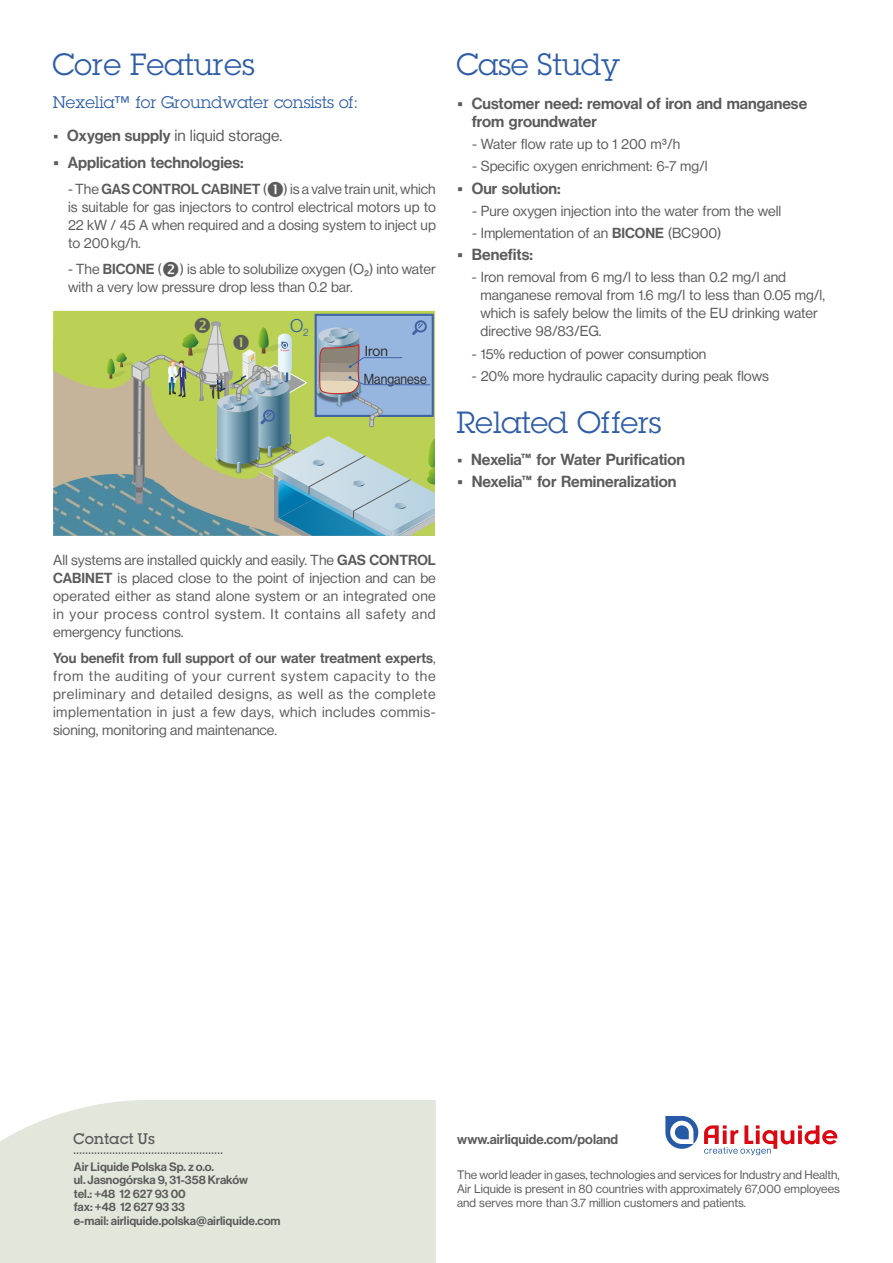
<style>
.page{position:relative;width:893px;height:1263px;background:#fff}
.page>*{position:absolute;margin:0;border:0;box-sizing:border-box;transform-origin:0 0}
.t1{font:30px "Lubalin Graph PCS";color:#2f5da7}
.t2{font:18px "N Haas Grotesk DS Pro 45 Lt";color:#2f5da7}
.t3{font:16.5px "Lubalin Graph PCS";color:#2f5da7}
.t4{font:15.75px/18px "N Haas Grotesk DS Pro 65 Md";color:#5b5b5b}
.t5{font:15.75px "N Haas Grotesk DS Pro 55 Rg";color:#5b5b5b}
.t6{font:500 15px "Lubalin Graph PCS";color:#5b5b5b}
.t7{font:14.25px/18px "N Haas Grotesk DS Pro 55 Rg";color:#5b5b5b;text-align:justify}
.t8{font:14.25px "N Haas Grotesk DS Pro 65 Md";color:#5b5b5b}
.t9{font:14.25px/27.3px "N Haas Grotesk DS Pro 55 Rg";color:#2b2a29}
.t10{font:13.5px "N Haas Grotesk DS Pro 65 Md";color:#5b5b5b}
.t11{font:12px/14.2px "N Haas Grotesk DS Pro 55 Rg";color:#5b5b5b;text-align:justify}
.t12{font:12px/13.5px "N Haas Grotesk DS Pro 65 Md";color:#5b5b5b}
.s1{font-family:"N Haas Grotesk DS Pro 65 Md"}
.s2{font-family:"N Haas Grotesk DS Pro 55 Rg"}
</style>
<div class="page">
<div style="left:0;top:1100px;width:436px;height:163px;background:#e3e6db"></div>
<svg style="left:665px;top:1116px;width:33px;height:33px"></svg>
<svg style="left:704px;top:1125px;width:133px;height:30px"></svg>
<svg style="left:74px;top:1152px;width:149px;height:2px"></svg>
<svg style="left:53px;top:311px;width:382px;height:225px;background:#a1b695"></svg>
<h1 class="t1" style="left:52px;top:54px;width:204px">Core Features</h1>
<p class="t3" style="left:53px;top:96px;width:307px">Nexelia™ for Groundwater consists of:</p>
<p class="t5" style="left:53px;top:129px;width:231px">▪ <span class="s1">Oxygen supply</span> in liquid storage.</p>
<p class="t4" style="left:53px;top:154px;width:192px">▪ Application technologies:</p>
<p class="t7" style="left:68px;top:181px;width:369px">- The <span class="s1">GAS CONTROL CABINET</span> ( ) is a valve train unit, which is suitable for gas injectors to control electrical motors up to 22 kW / 45 A when required and a dosing system to inject up to 200 kg/h.</p>
<p class="t7" style="left:68px;top:261px;width:369px">- The <span class="s1">BICONE</span> ( ) is able to solubilize oxygen (O₂) into water with a very low pressure drop less than 0.2 bar.</p>
<p class="t2" style="left:290px;top:318px;width:20px">O<sub>2</sub></p>
<p class="t9" style="left:364px;top:339px;width:64px">Iron<br>Manganese</p>
<h1 class="t1" style="left:456px;top:54px;width:165px">Case Study</h1>
<p class="t4" style="left:472px;top:96px;width:337px;text-indent:-15px">▪ Customer need: removal of iron and manganese from groundwater</p>
<p class="t7" style="left:472px;top:136px;width:210px">- Water flow rate up to 1 200 m³/h</p>
<p class="t7" style="left:472px;top:159px;width:237px">- Specific oxygen enrichment: 6-7 mg/l</p>
<p class="t4" style="left:457px;top:180px;width:105px">▪ Our solution:</p>
<p class="t7" style="left:472px;top:203px;width:311px">- Pure oxygen injection into the water from the well</p>
<p class="t7" style="left:472px;top:225px;width:251px">- Implementation of an <span class="s1">BICONE</span> (BC900)</p>
<p class="t4" style="left:457px;top:247px;width:77px">▪ Benefits:</p>
<p class="t7" style="left:480px;top:270px;width:346px;text-align:left;text-indent:-8px">- Iron removal from 6 mg/l to less than 0.2 mg/l and manganese removal from 1.6 mg/l to less than 0.05 mg/l, which is safely below the limits of the EU drinking water directive 98/83/EG.</p>
<p class="t7" style="left:472px;top:346px;width:236px">- 15% reduction of power consumption</p>
<p class="t7" style="left:472px;top:368px;width:298px">- 20% more hydraulic capacity during peak flows</p>
<h1 class="t1" style="left:456px;top:411px;width:207px">Related Offers</h1>
<p class="t4" style="left:457px;top:451px;width:229px">▪ Nexelia™ for Water Purification</p>
<p class="t4" style="left:457px;top:474px;width:221px">▪ Nexelia™ for Remineralization</p>
<p class="t7" style="left:53px;top:552px;width:384px">All systems are installed quickly and easily. The <span class="s1">GAS CONTROL CABINET</span> is placed close to the point of injection and can be operated either as stand alone system or an integrated one in your process control system. It contains all safety and emergency functions.</p>
<p class="t8" style="left:53px;top:652px;width:384px">You benefit from full support of our water treatment experts<span class="s2">,</span></p>
<p class="t7" style="left:53px;top:668px;width:384px">from the auditing of your current system capacity to the preliminary and detailed designs, as well as the complete implementation in just a few days, which includes commis&shy;sioning, monitoring and maintenance.</p>
<p class="t6" style="left:73px;top:1133px;width:83px">Contact Us</p>
<p class="t12" style="left:74px;top:1161px;width:208px">Air Liquide Polska Sp. z o.o.<br>ul. Jasnogórska 9, 31-358 Kraków<br>tel.: +48 12 627 93 00<br>fax: +48 12 627 93 33<br>e-mail: airliquide.polska@airliquide.com</p>
<p class="t10" style="left:457px;top:1134px;width:163px">www.airliquide.com/poland</p>
<p class="t11" style="left:457px;top:1168px;width:384px">The world leader in gases, technologies and services for Industry and Health, Air Liquide is present in 80 countries with approximately 67,000 employees and serves more than 3.7 million customers and patients.</p>
</div>
